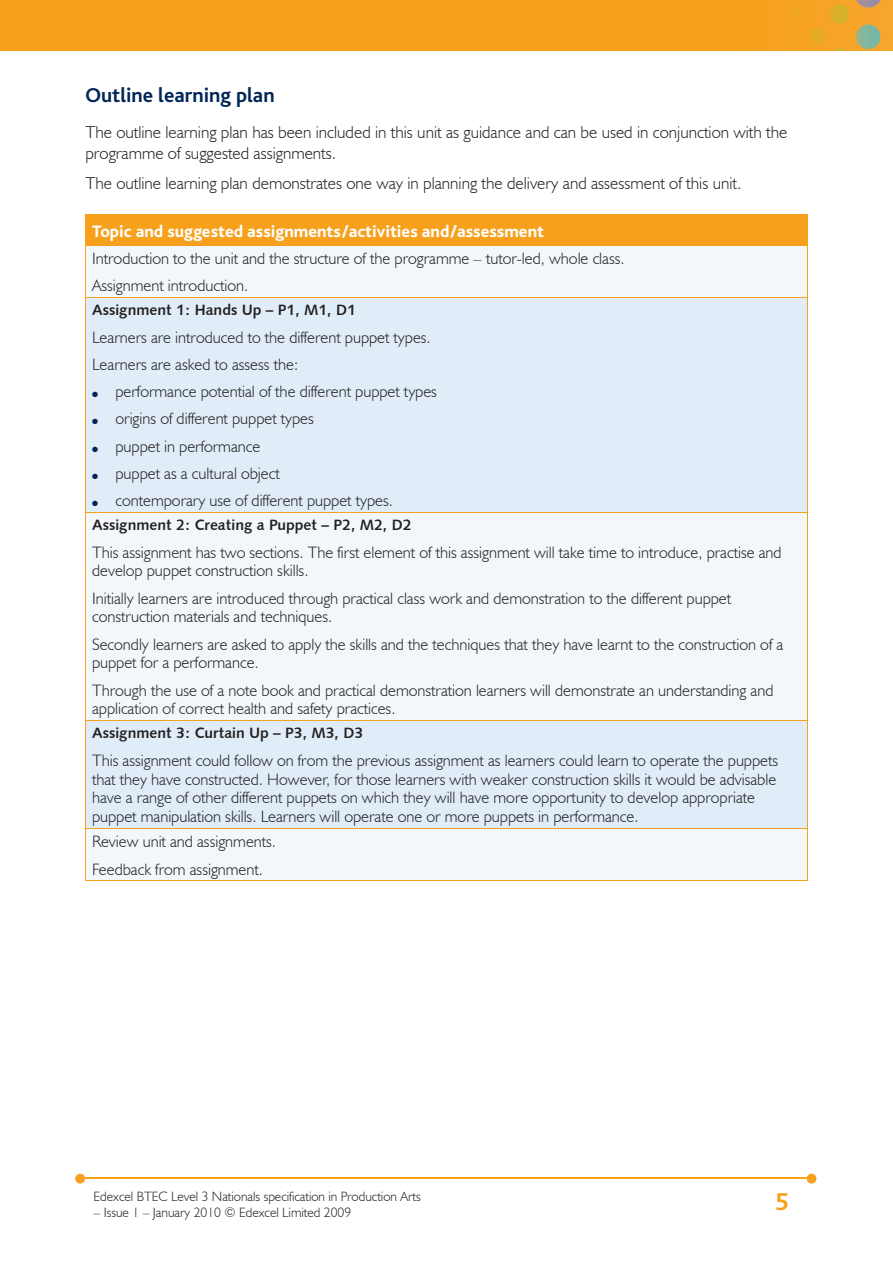
<style>
.page{position:relative;width:893px;height:1263px;background:#fff}
.page>*{position:absolute;margin:0;border:0;box-sizing:border-box;transform-origin:0 0}
.t1{font:700 25.5px "Bliss";color:#f6a01b}
.t2{font:700 21px "Bliss";color:#002556}
.t3{font:300 17.25px/21px "Humanist 521 BT";color:#231f20}
.t4{font:800 17.25px "Bliss";color:#fff}
.t5{font:300 16.5px/27.3px "Humanist 521 BT";color:#231f20}
.t6{font:15px "Humanist 531 BT Bold A";color:#231f20}
.t7{font:300 13.5px "Humanist 521 BT";color:#231f20}
.t8{font:7.5px "Zapf Dingbats";color:#002556}
</style>
<div class="page">
<img style="left:0;top:0;width:893px;height:51px">
<hr style="left:82px;top:1178px;width:728px;height:1px;background:#f6a01b">
<svg style="left:807px;top:1174px;width:9px;height:9px"></svg>
<svg style="left:75px;top:1174px;width:10px;height:9px"></svg>
<div style="left:86px;top:215px;width:722px;height:30px;background:#f6a01b"></div>
<div style="left:86px;top:246px;width:721px;height:634px;background:#f2f7fb"></div>
<svg style="left:86px;top:298px;width:721px;height:530px;fill:#e0edf8"></svg>
<hr style="left:85px;top:215px;width:1px;height:30px;background:#f6a01b">
<hr style="left:85px;top:214px;width:723px;height:1px;background:#f6a01b">
<hr style="left:85px;top:245px;width:1px;height:52px;background:#f6a01b">
<hr style="left:807px;top:245px;width:1px;height:52px;background:#f6a01b">
<hr style="left:85px;top:245px;width:723px;height:1px;background:#f6a01b">
<hr style="left:85px;top:298px;width:1px;height:214px;background:#f6a01b">
<hr style="left:807px;top:298px;width:1px;height:214px;background:#f6a01b">
<hr style="left:85px;top:297px;width:723px;height:1px;background:#f6a01b">
<hr style="left:85px;top:513px;width:1px;height:207px;background:#f6a01b">
<hr style="left:807px;top:513px;width:1px;height:207px;background:#f6a01b">
<hr style="left:85px;top:512px;width:723px;height:1px;background:#f6a01b">
<hr style="left:85px;top:721px;width:1px;height:107px;background:#f6a01b">
<hr style="left:807px;top:721px;width:1px;height:107px;background:#f6a01b">
<hr style="left:85px;top:720px;width:723px;height:1px;background:#f6a01b">
<hr style="left:85px;top:880px;width:723px;height:1px;background:#f6a01b">
<hr style="left:85px;top:829px;width:1px;height:51px;background:#f6a01b">
<hr style="left:807px;top:829px;width:1px;height:51px;background:#f6a01b">
<hr style="left:85px;top:828px;width:723px;height:1px;background:#f6a01b">
<p class="t2" style="left:85px;top:84px;width:191px">Outline learning plan</p>
<p class="t3" style="left:85px;top:121px;width:704px">The outline learning plan has been included in this unit as guidance and can be used in conjunction with the programme of suggested assignments.</p>
<p class="t3" style="left:85px;top:172px;width:657px">The outline learning plan demonstrates one way in planning the delivery and assessment of this unit.</p>
<p class="t4" style="left:92px;top:222px;width:453px">Topic and suggested assignments/activities and/assessment</p>
<p class="t5" style="left:92px;top:244px;width:534px">Introduction to the unit and the structure of the programme – tutor-led, whole class.<br>Assignment introduction.</p>
<p class="t6" style="left:92px;top:301px;width:265px">Assignment 1: Hands Up – P1, M1, D1</p>
<p class="t5" style="left:92px;top:323px;width:340px">Learners are introduced to the different puppet types.<br>Learners are asked to assess the:</p>
<p class="t5" style="left:116px;top:377px;width:323px">performance potential of the different puppet types origins of different puppet types<br>puppet in performance<br>puppet as a cultural object<br>contemporary use of different puppet types.</p>
<p class="t8" style="left:92px;top:391px;width:7px">●</p>
<p class="t8" style="left:92px;top:418px;width:7px">●</p>
<p class="t8" style="left:92px;top:445px;width:7px">●</p>
<p class="t8" style="left:92px;top:473px;width:7px">●</p>
<p class="t8" style="left:92px;top:500px;width:7px">●</p>
<p class="t6" style="left:92px;top:516px;width:321px">Assignment 2: Creating a Puppet – P2, M2, D2</p>
<p class="t5" style="left:92px;top:542px;width:691px;line-height:18.8px">This assignment has two sections. The first element of this assignment will take time to introduce, practise and develop puppet construction skills.</p>
<p class="t5" style="left:92px;top:588px;width:640px;line-height:18.8px">Initially learners are introduced through practical class work and demonstration to the different puppet construction materials and techniques.</p>
<p class="t5" style="left:92px;top:634px;width:693px;line-height:18.8px">Secondly learners are asked to apply the skills and the techniques that they have learnt to the construction of a puppet for a performance.</p>
<p class="t5" style="left:92px;top:680px;width:683px;line-height:18.8px">Through the use of a note book and practical demonstration learners will demonstrate an understanding and application of correct health and safety practices.</p>
<p class="t6" style="left:92px;top:724px;width:273px">Assignment 3: Curtain Up – P3, M3, D3</p>
<p class="t5" style="left:92px;top:750px;width:687px;line-height:18.8px">This assignment could follow on from the previous assignment as learners could learn to operate the puppets that they have constructed. However, for those learners with weaker construction skills it would be advisable have a range of other different puppets on which they will have more opportunity to develop appropriate puppet manipulation skills. Learners will operate one or more puppets in performance.</p>
<p class="t5" style="left:92px;top:828px;width:186px">Review unit and assignments.<br>Feedback from assignment.</p>
<p class="t7" style="left:94px;top:1188px;width:329px">Edexcel BTEC Level 3 Nationals specification in Production Arts</p>
<p class="t7" style="left:94px;top:1204px;width:259px">– Issue 1 – January 2010 © Edexcel Limited 2009</p>
<h1 class="t1" style="left:775px;top:1189px;width:15px">5</h1>
</div>
